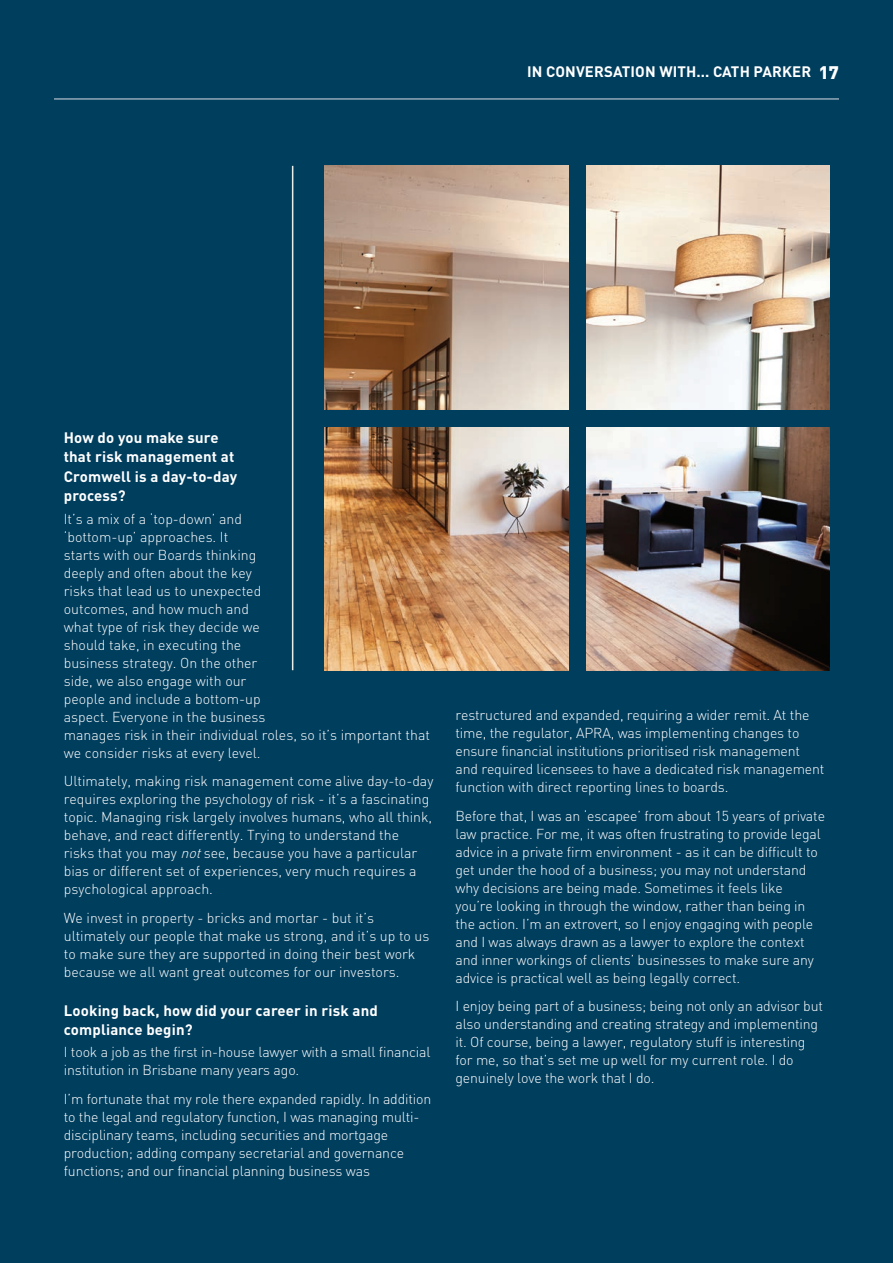
<style>
.page{position:relative;width:893px;height:1263px;background:#003e5e}
.page>*{position:absolute;margin:0;border:0;box-sizing:border-box;transform-origin:0 0}
.t1{font:900 18px "DIN";color:#fff}
.Paragraph_Heading_2{font:700 15px/19.5px "DINOT";letter-spacing:.01em;color:#fff}
.Body_9_5pt{font:300 14.25px/18px "DIN";letter-spacing:-.01em;color:#fff}
.s1{font-style:italic}
</style>
<div class="page">
<hr style="left:54px;top:99px;width:785px;height:1px;background:#dbdee4">
<img style="left:325px;top:166px;width:243px;height:243px">
<img style="left:325px;top:427px;width:243px;height:243px">
<img style="left:586px;top:166px;width:244px;height:243px">
<img style="left:586px;top:427px;width:244px;height:243px">
<hr style="left:292px;top:166px;width:1px;height:504px;background:#eaeee9">
<p class="Paragraph_Heading_2" style="left:527px;top:61px;width:286px">IN CONVERSATION WITH... CATH PARKER</p>
<p class="t1" style="left:819px;top:60px;width:22px">17</p>
<p class="Paragraph_Heading_2" style="left:64px;top:427px;width:175px">How do you make sure that risk management at<br>Cromwell is a day-to-day process?</p>
<p class="Body_9_5pt" style="left:64px;top:509px;width:368px">It’s a mix of a ‘top-down’ and<br>‘bottom-up’ approaches. It<br>starts with our Boards thinking<br>deeply and often about the key<br>risks that lead us to unexpected<br>outcomes, and how much and<br>what type of risk they decide we<br>should take, in executing the<br>business strategy. On the other<br>side, we also engage with our<br>people and include a bottom-up<br>aspect. Everyone in the business<br>manages risk in their individual roles, so it’s important that we consider risks at every level.</p>
<p class="Body_9_5pt" style="left:64px;top:772px;width:371px">Ultimately, making risk management come alive day-to-day requires exploring the psychology of risk - it’s a fascinating topic. Managing risk largely involves humans, who all think, behave, and react differently. Trying to understand the<br>risks that you may <span class="s1">not</span>see, because you have a particular bias or different set of experiences, very much requires a psychological approach.</p>
<p class="Body_9_5pt" style="left:64px;top:909px;width:367px">We invest in property - bricks and mortar - but it’s ultimately our people that make us strong, and it’s up to us to make sure they are supported in doing their best work because we all want great outcomes for our investors.</p>
<p class="Paragraph_Heading_2" style="left:64px;top:1000px;width:316px">Looking back, how did your career in risk and compliance begin?</p>
<p class="Body_9_5pt" style="left:64px;top:1043px;width:368px">I took a job as the first in-house lawyer with a small financial institution in Brisbane many years ago.</p>
<p class="Body_9_5pt" style="left:64px;top:1090px;width:369px">I’m fortunate that my role there expanded rapidly. In addition to the legal and regulatory function, I was managing multi&shy;disciplinary teams, including securities and mortgage production; adding company secretarial and governance functions; and our financial planning business was</p>
<p class="Body_9_5pt" style="left:455px;top:706px;width:370px">restructured and expanded, requiring a wider remit. At the time, the regulator, APRA, was implementing changes to ensure financial institutions prioritised risk management and required licensees to have a dedicated risk management function with direct reporting lines to boards.</p>
<p class="Body_9_5pt" style="left:455px;top:806px;width:371px">Before that, I was an ‘escapee’ from about 15 years of private law practice. For me, it was often frustrating to provide legal advice in a private firm environment - as it can be difficult to get under the hood of a business; you may not understand why decisions are being made. Sometimes it feels like<br>you’re looking in through the window, rather than being in the action. I’m an extrovert, so I enjoy engaging with people and I was always drawn as a lawyer to explore the context and inner workings of clients’ businesses to make sure any advice is practical well as being legally correct.</p>
<p class="Body_9_5pt" style="left:455px;top:997px;width:369px">I enjoy being part of a business; being not only an advisor but also understanding and creating strategy and implementing it. Of course, being a lawyer, regulatory stuff is interesting for me, so that’s set me up well for my current role. I do genuinely love the work that I do.</p>
</div>
